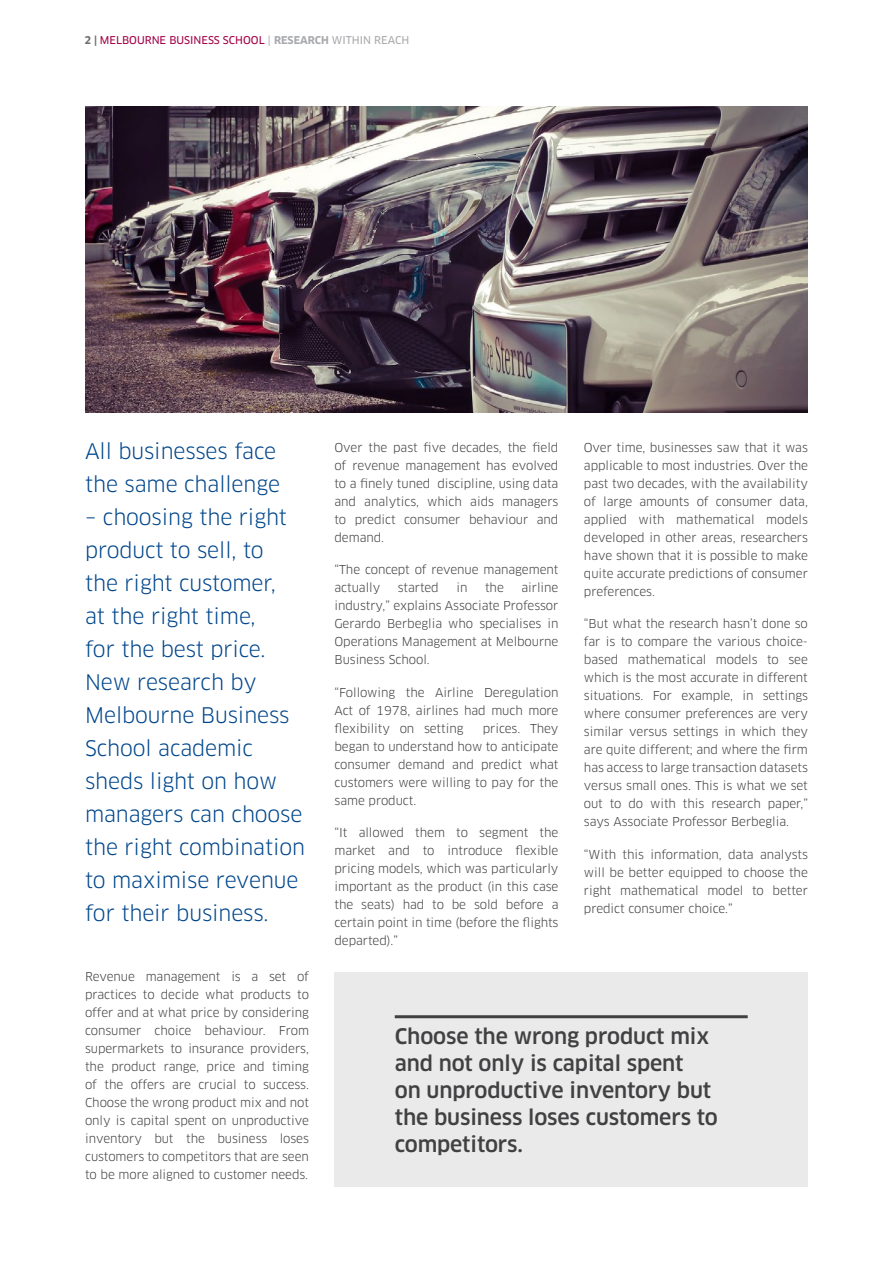
<style>
.page{position:relative;width:893px;height:1263px;background:#fff}
.page>*{position:absolute;margin:0;border:0;box-sizing:border-box;transform-origin:0 0}
.t1{font:21px/33px "Clan OT";letter-spacing:-.005em;color:#00468b}
.t2{font:500 21px/27px "Clan OT";letter-spacing:-.005em;color:#414042}
.t3{font:12px/18px "Clan OT";letter-spacing:-.005em;color:#414042;text-align:justify}
.t4{font:10.5px "Clan OT News";color:#a30046}
.s1{font-family:"Clan OT";font-weight:700;color:#6d6e71}
.s2{color:#a7a9ac}
.s3{font-family:"Clan OT";font-weight:700;color:#a7a9ac}
</style>
<div class="page">
<img style="left:85px;top:106px;width:723px;height:306px">
<div style="left:334px;top:972px;width:474px;height:214px;background:#eaeaea"></div>
<hr style="left:395px;top:1015px;width:353px;height:3px;background:#414042">
<p class="t4" style="left:84px;top:33px;width:326px"><span class="s1">2 |</span> MELBOURNE BUSINESS SCHOOL <span class="s2">|</span> <span class="s3">RESEARCH</span> <span class="s2">WITHIN REACH</span></p>
<h1 class="t1" style="left:85px;top:435px;width:197px">All businesses face the same challenge</h1>
<p class="t1" style="left:85px;top:501px;width:221px">– choosing the right product to sell, to<br>the right customer,<br>at the right time,<br>for the best price.<br>New research by<br>Melbourne Business<br>School academic sheds light on how managers can choose the right combination to maximise revenue for their business.</p>
<p class="t3" style="left:334px;top:438px;width:225px">Over the past five decades, the field of revenue management has evolved to a finely tuned discipline, using data and analytics, which aids managers to predict consumer behaviour and demand.</p>
<p class="t3" style="left:334px;top:561px;width:225px">“The concept of revenue management actually</p>
<p class="t3" style="left:334px;top:579px;width:225px;text-indent:187px">airline industry,” explains Associate Professor Gerardo Berbeglia who specialises in Operations Management at Melbourne Business School.</p>
<p class="t3" style="left:334px;top:683px;width:225px">“Following the Airline Deregulation Act of 1978, airlines had much more flexibility on setting</p>
<p class="t3" style="left:398px;top:579px;width:42px">started</p>
<p class="t3" style="left:456px;top:579px;width:13px">in</p>
<p class="t3" style="left:485px;top:579px;width:20px">the</p>
<p class="t3" style="left:334px;top:719px;width:225px;text-indent:148px">prices. They began to understand how to anticipate consumer demand and predict what customers were willing to pay for the same product.</p>
<p class="t3" style="left:334px;top:824px;width:225px">“It allowed them to segment the market and to introduce flexible pricing models, which was particularly important as the product (in this case the seats) had to be sold before a certain point in time (before the flights departed).”</p>
<p class="t3" style="left:584px;top:438px;width:225px">Over time, businesses saw that it was applicable to most industries. Over the past two decades, with the availability of large amounts of consumer data, applied with mathematical models developed in other areas, researchers have shown that it is possible to make quite accurate predictions of consumer preferences.</p>
<p class="t3" style="left:584px;top:615px;width:225px">“But what the research hasn’t done so far is to compare the various choice&shy;based mathematical models to see which is the most accurate in different situations. For example, in settings where consumer preferences are very similar versus settings in which they are quite different; and where the firm has access to large transaction datasets versus small ones. This is what we set out to do with this research paper,” says Associate Professor Berbeglia.</p>
<p class="t3" style="left:584px;top:845px;width:225px">“With this information, data analysts will be better equipped to choose the right mathematical model to better predict consumer choice.”</p>
<p class="t3" style="left:85px;top:968px;width:225px">Revenue management is a set of practices to decide what products to offer and at what price by considering consumer choice behaviour. From supermarkets to insurance providers, the product range, price and timing of the offers are crucial to success.<br>Choose the wrong product mix and not only is capital spent on unproductive inventory but the business loses customers to competitors that are seen to be more aligned to customer needs.</p>
<h1 class="t2" style="left:395px;top:1023px;width:325px">Choose the wrong product mix and not only is capital spent<br>on unproductive inventory but the business loses customers to competitors.</h1>
</div>
